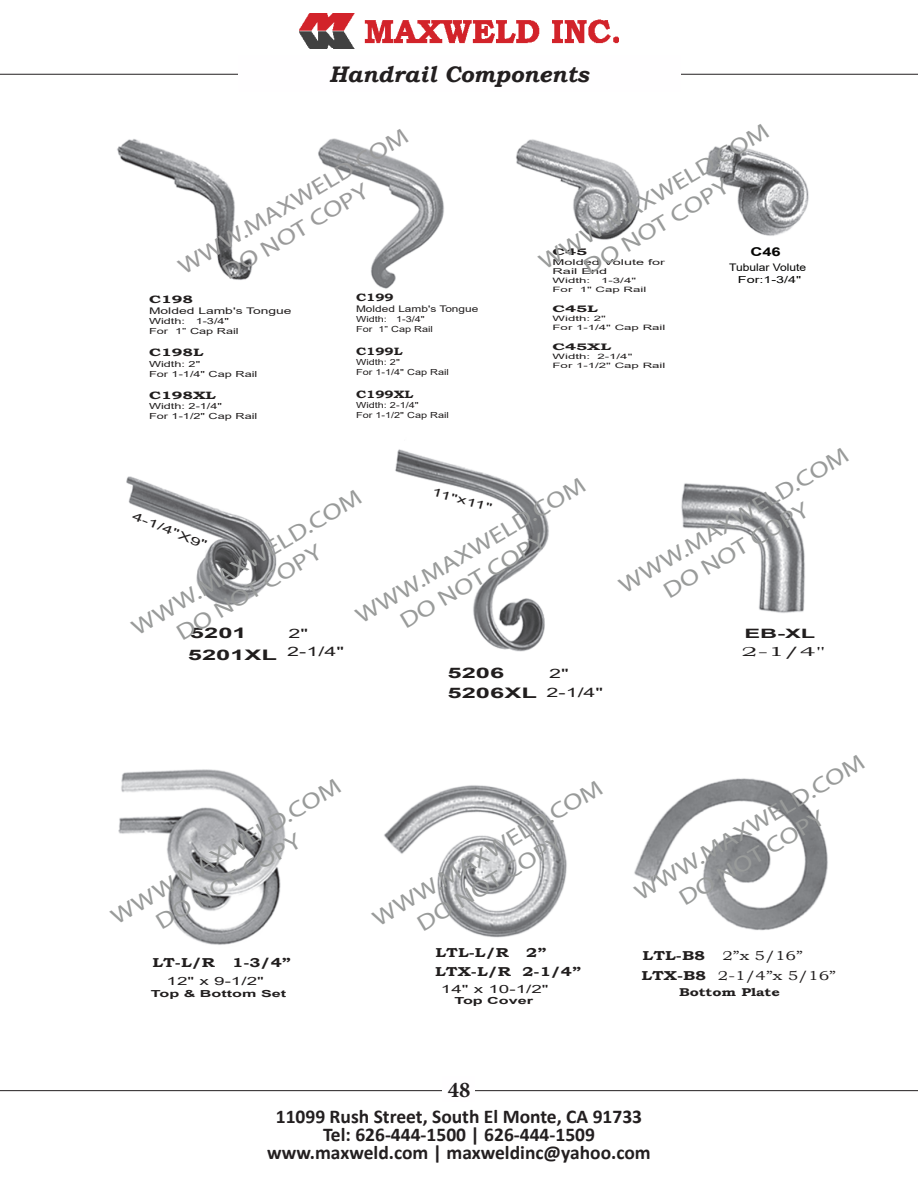
<style>
.page{position:relative;width:918px;height:1188px;background:#fff}
.page>*{position:absolute;margin:0;border:0;box-sizing:border-box;transform-origin:0 0}
.t1{font:22.65px/27px "Myriad Pro";color:#999b9a;scale:1.24 1}
.t2{font:22.65px/27px "Myriad Pro";color:#9b9b9b;scale:1.24 1}
.t3{font:700 22.65px "Bookman Old Style";color:#231f20}
.t4{font:italic 700 22.5px "Bookman Old Style";color:#231f20}
.t5{font:700 22.5px "Minion Pro";color:#231f20}
.t6{font:700 19.5px "Calibri";color:#231f20}
.t7{font:700 14.55px "Arial";color:#211e1e;scale:1.76 1}
.t8{font:700 12.9px "Bookman Old Style";color:#211e1e;scale:1.31 1}
.t9{font:12.9px/20.2px "Bookman Old Style";color:#211e1e;scale:1.31 1}
.t10{font:12.9px "Bookman Old Style";color:#211e1e;scale:2.01 1}
.t11{font:700 12.9px "Arial";color:#211e1e;scale:1.83 1}
.t12{font:12.9px "Arial";color:#211e1e;scale:1.67 1}
.t13{font:700 12.15px "Arial";color:#050504;scale:1.36 1}
.t14{font:11.25px "Arial";color:#211e1e;scale:1.67 1}
.t15{font:700 11.25px "Bookman Old Style";color:#211e1e;scale:1.31 1}
.t16{font:700 10.65px "Bookman Old Style";color:#211e1e;scale:1.3 1}
.t17{font:700 10.65px "Bookman Old Style";color:#211e1e;scale:1.52 1}
.t18{font:10.5px "Arial";color:#050504;scale:1.15 1}
.t19{font:700 9.75px "Arial";color:#211e1e;scale:1.67 1}
.t20{font:9.75px "Arial";color:#050504;scale:1.49 1}
.t21{font:700 9.45px "Bookman Old Style";color:#211e1e;scale:1.8 1}
.t22{font:9.15px "Arial";color:#211e1e;scale:1.3 1}
.t23{font:9.15px "Arial";color:#211e1e;scale:1.52 1}
.t24{font:8.4px/10.1px "Arial";color:#211e1e;scale:1.3 1}
.t25{font:8.4px/10.1px "Arial";color:#211e1e;scale:1.52 1}
.t26{font:8.1px/9.6px "Arial";color:#211e1e;scale:1.8 1}
.t27{font:7.35px/8.9px "Arial";color:#211e1e;scale:1.8 1}
.s1{font-weight:400;font-size:12.9px}
.s2{font-weight:700}
</style>
<div class="page">
<img style="left:117px;top:138px;width:711px;height:807px">
<img style="left:299px;top:13px;width:320px;height:36px">
<hr style="left:0;top:1090px;width:918px;height:1px;background:#231f20">
<hr style="left:0;top:74px;width:918px;height:1px;background:#231f20">
<div style="left:443px;top:1076px;width:32px;height:26px;background:#fffeff"></div>
<div style="left:238px;top:55px;width:442px;height:37px;background:#fffeff"></div>
<p class="t4" style="left:329px;top:57px;width:261px">Handrail Components</p>
<p class="t2" style="left:204px;top:239px;width:185px;text-indent:-35px;rotate:-31deg">WWW.MAXWELD.COM<br>DO NOT COPY</p>
<p class="t1" style="left:565px;top:234px;width:185px;text-indent:-35px;rotate:-31deg">WWW.MAXWELD.COM<br>DO NOT COPY</p>
<p class="t13" style="left:751px;top:243px;width:24px">C46</p>
<p class="t18" style="left:729px;top:260px;width:69px">Tubular Volute</p>
<p class="t21" style="left:553px;top:245px;width:21px">C45</p>
<p class="t26" style="left:553px;top:257px;width:64px">Molded Volute for<br>Rail End</p>
<p class="t27" style="left:553px;top:276px;width:22px">Width:</p>
<p class="t20" style="left:738px;top:273px;width:44px">For:1-3/4"</p>
<p class="t27" style="left:553px;top:276px;width:54px;text-indent:49px">1-3/4"<br>For 1" Cap Rail</p>
<p class="t21" style="left:553px;top:302px;width:27px">C45L</p>
<p class="t27" style="left:553px;top:314px;width:64px">Width: 2"<br>For 1-1/4" Cap Rail</p>
<p class="t21" style="left:553px;top:340px;width:34px">C45XL</p>
<p class="t27" style="left:553px;top:352px;width:64px">Width: 2-1/4"<br>For 1-1/2" Cap Rail</p>
<p class="t16" style="left:356px;top:290px;width:31px">C199</p>
<p class="t22" style="left:356px;top:303px;width:96px">Molded Lamb's Tongue</p>
<p class="t24" style="left:356px;top:314px;width:61px">Width: 1-3/4"<br>For 1” Cap Rail</p>
<p class="t16" style="left:356px;top:344px;width:37px">C199L</p>
<p class="t24" style="left:356px;top:357px;width:73px">Width: 2"<br>For 1-1/4" Cap Rail</p>
<p class="t16" style="left:356px;top:387px;width:46px">C199XL</p>
<p class="t24" style="left:356px;top:400px;width:73px">Width: 2-1/4"<br>For 1-1/2" Cap Rail</p>
<p class="t17" style="left:149px;top:291px;width:30px">C198</p>
<p class="t23" style="left:149px;top:304px;width:95px">Molded Lamb's Tongue</p>
<p class="t25" style="left:149px;top:316px;width:25px">Width:</p>
<p class="t25" style="left:149px;top:316px;width:61px;text-indent:47px">1-3/4"<br>For 1” Cap Rail</p>
<p class="t17" style="left:149px;top:345px;width:37px">C198L</p>
<p class="t25" style="left:149px;top:358px;width:73px">Width: 2"<br>For 1-1/4" Cap Rail</p>
<p class="t17" style="left:149px;top:388px;width:46px">C198XL</p>
<p class="t25" style="left:149px;top:401px;width:73px">Width: 2-1/4"<br>For 1-1/2" Cap Rail</p>
<p class="t1" style="left:381px;top:588px;width:185px;text-indent:-35px;rotate:-31deg">WWW.MAXWELD.COM<br>DO NOT COPY</p>
<p class="t14" style="left:434px;top:484px;width:39px;rotate:15deg">11"x11"</p>
<p class="t1" style="left:157px;top:600px;width:185px;text-indent:-35px;rotate:-31deg">WWW.MAXWELD.COM<br>DO NOT COPY</p>
<p class="t14" style="left:136px;top:508px;width:49px;rotate:22deg">4-1/4"X9"</p>
<p class="t7" style="left:190px;top:622px;width:34px">5201</p>
<p class="t12" style="left:288px;top:625px;width:13px">2"</p>
<p class="t7" style="left:188px;top:645px;width:90px">5201XL <sup>2-1/4"</sup></p>
<p class="t7" style="left:448px;top:663px;width:34px">5206</p>
<p class="t12" style="left:549px;top:665px;width:13px">2"</p>
<p class="t7" style="left:448px;top:683px;width:90px">5206XL <span class="s1">2-1/4"</span></p>
<p class="t1" style="left:644px;top:558px;width:185px;text-indent:-35px;rotate:-31deg">WWW.MAXWELD.COM<br>DO NOT COPY</p>
<p class="t11" style="left:744px;top:624px;width:40px">EB-XL</p>
<p class="t10" style="left:742px;top:644px;width:43px">2-1/4"</p>
<p class="t1" style="left:137px;top:889px;width:185px;text-indent:-35px;rotate:-31deg">WWW.MAXWELD.COM<br>DO NOT COPY</p>
<p class="t1" style="left:398px;top:890px;width:185px;text-indent:-35px;rotate:-31deg">WWW.MAXWELD.COM<br>DO NOT COPY</p>
<p class="t8" style="left:152px;top:953px;width:49px">LT-L/R</p>
<p class="t8" style="left:232px;top:953px;width:46px">1-3/4”</p>
<p class="t14" style="left:167px;top:974px;width:60px">12" x 9-1/2"</p>
<p class="t19" style="left:151px;top:987px;width:83px">Top &amp; Bottom Set</p>
<p class="t8" style="left:436px;top:943px;width:58px">LTL-L/R</p>
<p class="t8" style="left:526px;top:943px;width:17px">2”</p>
<p class="t8" style="left:435px;top:962px;width:113px">LTX-L/R 2-1/4”</p>
<p class="t14" style="left:441px;top:981px;width:66px">14" x 10-1/2"</p>
<p class="t19" style="left:454px;top:994px;width:49px">Top Cover</p>
<p class="t1" style="left:660px;top:865px;width:185px;text-indent:-35px;rotate:-31deg">WWW.MAXWELD.COM<br>DO NOT COPY</p>
<p class="t9" style="left:641px;top:946px;width:150px;text-indent:81px">2”x 5/16”<br><span class="s2">LTX-B8</span> 2-1/4”x 5/16”</p>
<p class="t15" style="left:679px;top:984px;width:79px">Bottom Plate</p>
<p class="t8" style="left:643px;top:946px;width:49px">LTL-B8</p>
<p class="t3" style="left:459px;top:1062px;width:31px">48</p>
<p class="t5" style="left:448px;top:1074px;width:24px">48</p>
<p class="t6" style="left:276px;top:1103px;width:368px">11099 Rush Street, South El Monte, CA 91733</p>
<p class="t6" style="left:323px;top:1121px;width:274px">Tel: 626-444-1500 | 626-444-1509</p>
<p class="t6" style="left:267px;top:1139px;width:385px">www.maxweld.com | maxweldinc@yahoo.com</p>
</div>
